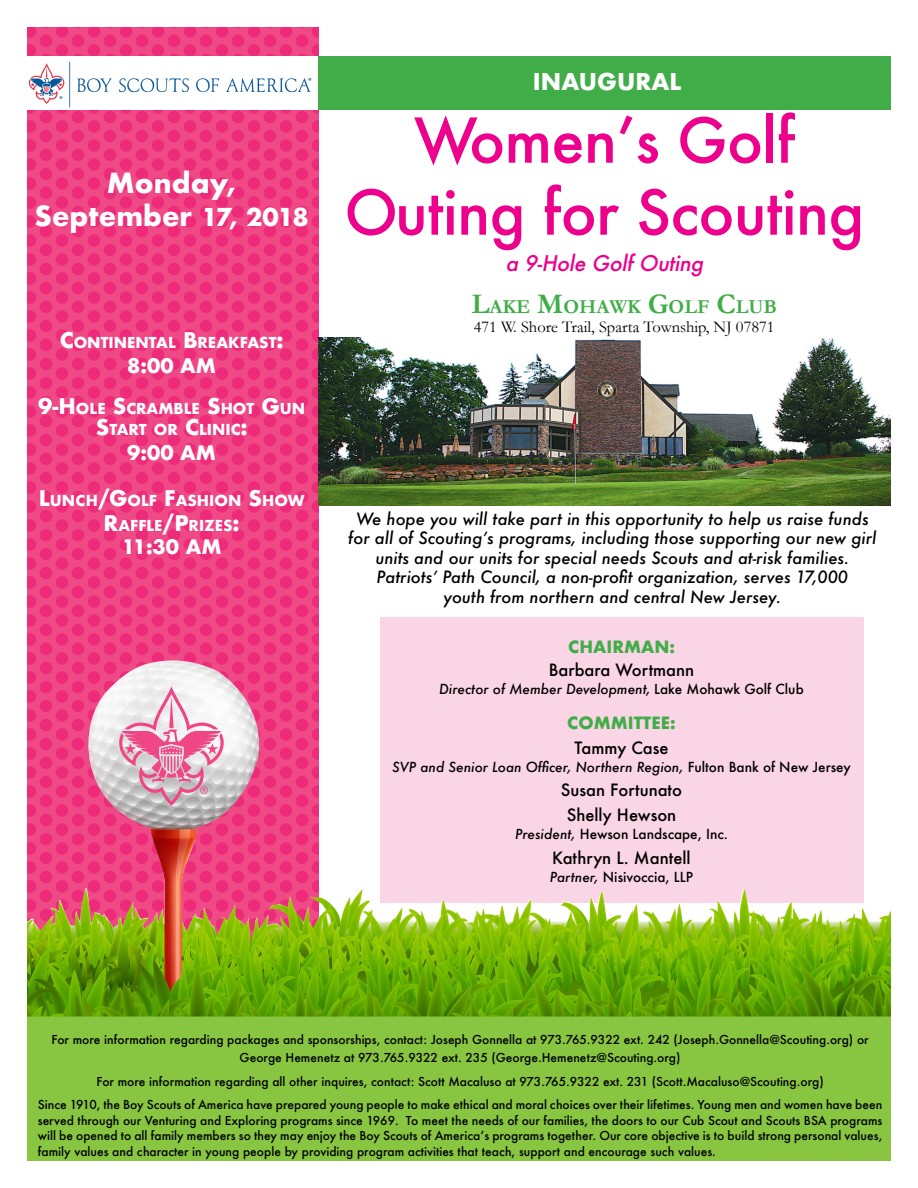
<style>
.page{position:relative;width:918px;height:1188px;background:#fff}
.page>*{position:absolute;margin:0;border:0;box-sizing:border-box;transform-origin:0 0}
.t1{font:500 60px/72px "Futura";letter-spacing:-.01em;color:#ec008c;text-align:center}
.t2{font:700 27px/32.4px "Futura";color:#fff;text-align:center}
.t3{font:700 22.5px "Futura";color:#fff}
.t4{font:italic 500 21px "Futura";color:#ec008c}
.t5{font:700 19.95px "Garamond";color:#41ad49}
.t6{font:700 19.5px "Futura";color:#fff}
.t7{font:italic 500 16.5px/19.5px "Futura";color:#000;text-align:center}
.t8{font:500 16.5px/24.8px "Futura";color:#000;text-align:center}
.t9{font:16.5px "Garamond";color:#000}
.t10{font:700 16.5px "Futura";color:#41ad49}
.t11{font:700 14.7px/21px "Futura";color:#fff;text-align:center}
.t12{font:italic 500 13.5px "Futura";color:#000}
.t13{font:500 13.5px "Futura";color:#000}
.t14{font:500 12px/15.8px "Futura";color:#000;text-align:center}
.s1{font-size:24px}
.s2{font-size:21px}
.s3{font-size:28.5px}
.s4{font-style:normal}
.s5{font-style:italic}
</style>
<div class="page">
<svg style="left:28px;top:27px;width:291px;height:633px;background:#ee3d81"></svg>
<div style="left:0;top:56px;width:324px;height:54px;background:#fff"></div>
<svg style="left:119px;top:78px;width:70px;height:15px"></svg>
<svg style="left:196px;top:78px;width:23px;height:14px"></svg>
<svg style="left:77px;top:78px;width:35px;height:15px"></svg>
<svg style="left:29px;top:62px;width:41px;height:45px"></svg>
<svg style="left:226px;top:78px;width:85px;height:14px"></svg>
<img style="left:319px;top:338px;width:572px;height:168px">
<div style="left:380px;top:618px;width:483px;height:285px;background:#fad5e6"></div>
<div style="left:319px;top:56px;width:572px;height:54px;background:#41ad49"></div>
<img style="left:27px;top:660px;width:864px;height:357px">
<div style="left:27px;top:1017px;width:864px;height:144px;background:#88c540"></div>
<svg style="left:119px;top:686px;width:105px;height:120px"></svg>
<h2 class="t2" style="left:35px;top:167px;width:276px">Monday,<br>September <span class="s1">17, 2018</span></h2>
<p class="t11" style="left:60px;top:332px;width:226px"><span class="s2">C</span>ONTINENTAL <span class="s2">B</span>REAKFAST<span class="s2">:</span></p>
<h3 class="t6" style="left:127px;top:352px;width:90px">8:00 AM</h3>
<p class="t11" style="left:38px;top:398px;width:269px"><span class="s2">9-H</span>OLE <span class="s2">S</span>CRAMBLE <span class="s2">S</span>HOT <span class="s2">G</span>UN<br><span class="s2">S</span>TART OR <span class="s2">C</span>LINIC<span class="s2">:</span></p>
<h3 class="t6" style="left:127px;top:439px;width:90px">9:00 AM</h3>
<p class="t11" style="left:39px;top:488px;width:267px;line-height:25.2px"><span class="s2">L</span>UNCH<span class="s2">/G</span>OLF <span class="s2">F</span>ASH ION <span class="s2">S</span>HOW<br><span class="s2">R</span>AFFLE<span class="s2">/P</span>RIZES<span class="s2">:</span></p>
<h3 class="t6" style="left:122px;top:533px;width:101px">11:30 AM</h3>
<h3 class="t3" style="left:533px;top:65px;width:150px">INAUGURAL</h3>
<h1 class="t1" style="left:344px;top:104px;width:521px">Women’s Golf<br>Outing for Scouting</h1>
<h3 class="t4" style="left:506px;top:249px;width:204px">a 9-Hole GolfOuting</h3>
<h3 class="t5" style="left:471px;top:293px;width:307px"><span class="s3">L</span>AKE <span class="s3">M</span>OHAWK <span class="s3">G</span>OLF <span class="s3">C</span>LUB</h3>
<h3 class="t9" style="left:474px;top:316px;width:302px">471 W. Shore Trail, Sparta Township, NJ 07871</h3>
<p class="t7" style="left:348px;top:509px;width:530px">We hope you will take part in this opportunity to help us raise funds for all of Scouting’s programs, including those supporting our new girl units and our units for special needs Scouts and at-risk families.<br>Patriots’ Path Council, a non-profit organization, serves 17,000<br>youth from northern and central New Jersey.</p>
<h3 class="t10" style="left:568px;top:635px;width:109px">CHAIRMAN:</h3>
<h3 class="t8" style="left:549px;top:657px;width:147px">Barbara Wortmann</h3>
<p class="t12" style="left:439px;top:679px;width:366px">Director of Member Development, <span class="s4">Lake Mohawk Golf Club</span></p>
<h3 class="t10" style="left:567px;top:711px;width:110px">COMMITTEE:</h3>
<h3 class="t8" style="left:574px;top:735px;width:96px">Tammy Case</h3>
<p class="t12" style="left:392px;top:757px;width:460px">SVP and Senior Loan Officer, Northern Region, <span class="s4">Fulton Bank of New Jersey</span></p>
<h3 class="t8" style="left:561px;top:778px;width:123px">Susan Fortunato<br>Shelly Hewson</h3>
<p class="t13" style="left:515px;top:825px;width:215px"><span class="s5">President,</span> Hewson Landscape, Inc.</p>
<h3 class="t8" style="left:552px;top:845px;width:140px">Kathryn L. Mantell</h3>
<p class="t13" style="left:550px;top:867px;width:145px"><span class="s5">Partner,</span> Nisivoccia, LLP</p>
<p class="t14" style="left:51px;top:1030px;width:819px;line-height:18px">For more information regarding packages and sponsorships, contact: Joseph Gonnella at 973.765.9322 ext. 242 (Joseph.Gonnella@Scouting.org) or<br>George Hemenetz at 973.765.9322 ext. 235 (George.Hemenetz@Scouting.org)</p>
<p class="t14" style="left:38px;top:1069px;width:846px;line-height:23.2px">For more information regarding all other inquires, contact: Scott Macaluso at 973.765.9322 ext. 231 (Scott.Macaluso@Scouting.org)<br>Since 1910, the Boy Scouts of America have prepared young people to make ethical and moral choices over their lifetimes. Young men and women have been</p>
<p class="t14" style="left:38px;top:1112px;width:846px;text-align:justify">served through our Venturing and Exploring programs since 1969. To meet the needs of our families, the doors to our Cub Scout and Scouts BSA programs will be opened to all family members so they may enjoy the Boy Scouts of America’s programs together. Our core objective is to build strong personal values, family values and character in young people by providing program activities that teach, support and encourage such values.</p>
</div>
